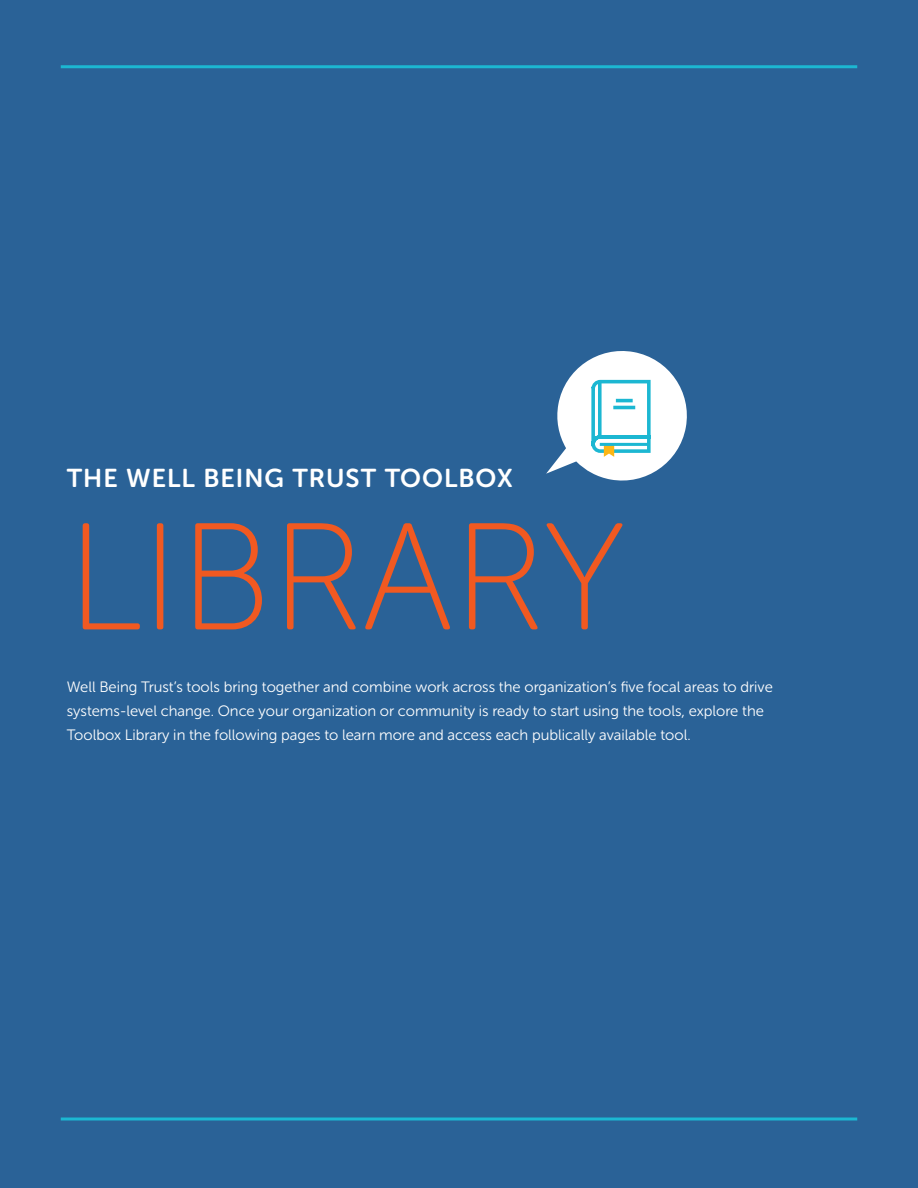
<style>
.page{position:relative;width:918px;height:1188px;background:#2a6297}
.page>*{position:absolute;margin:0;border:0;box-sizing:border-box;transform-origin:0 0}
.t1{font:151.65px "Museo Sans Rounded 100";color:#f15921}
.t2{font:25.65px "Museo Sans Rounded 700";letter-spacing:.04em;color:#fff}
.t3{font:15px/24px "Museo Sans Rounded 300";color:#fff}
</style>
<div class="page">
<hr style="left:61px;top:65px;width:796px;height:3px;background:#1cb7d2">
<hr style="left:61px;top:1118px;width:796px;height:2px;background:#1cb7d2">
<svg style="left:546px;top:351px;width:141px;height:130px"></svg>
<hr style="left:600px;top:443px;width:49px;height:3px;background:#1cb7d2">
<svg style="left:598px;top:382px;width:4px;height:54px"></svg>
<hr style="left:613px;top:406px;width:22px;height:3px;background:#1cb7d2">
<hr style="left:616px;top:399px;width:17px;height:3px;background:#1cb7d2">
<h2 class="t2" style="left:67px;top:464px;width:447px">THE WELL BEING TRUST TOOLBOX</h2>
<h1 class="t1" style="left:67px;top:497px;width:560px">LIBRARY</h1>
<p class="t3" style="left:67px;top:675px;width:708px">Well Being Trust’s tools bring together and combine work across the organization’s five focal areas to drive systems-level change. Once your organization or community is ready to start using the tools, explore the<br>Toolbox Library in the following pages to learn more and access each publically available tool.</p>
</div>
